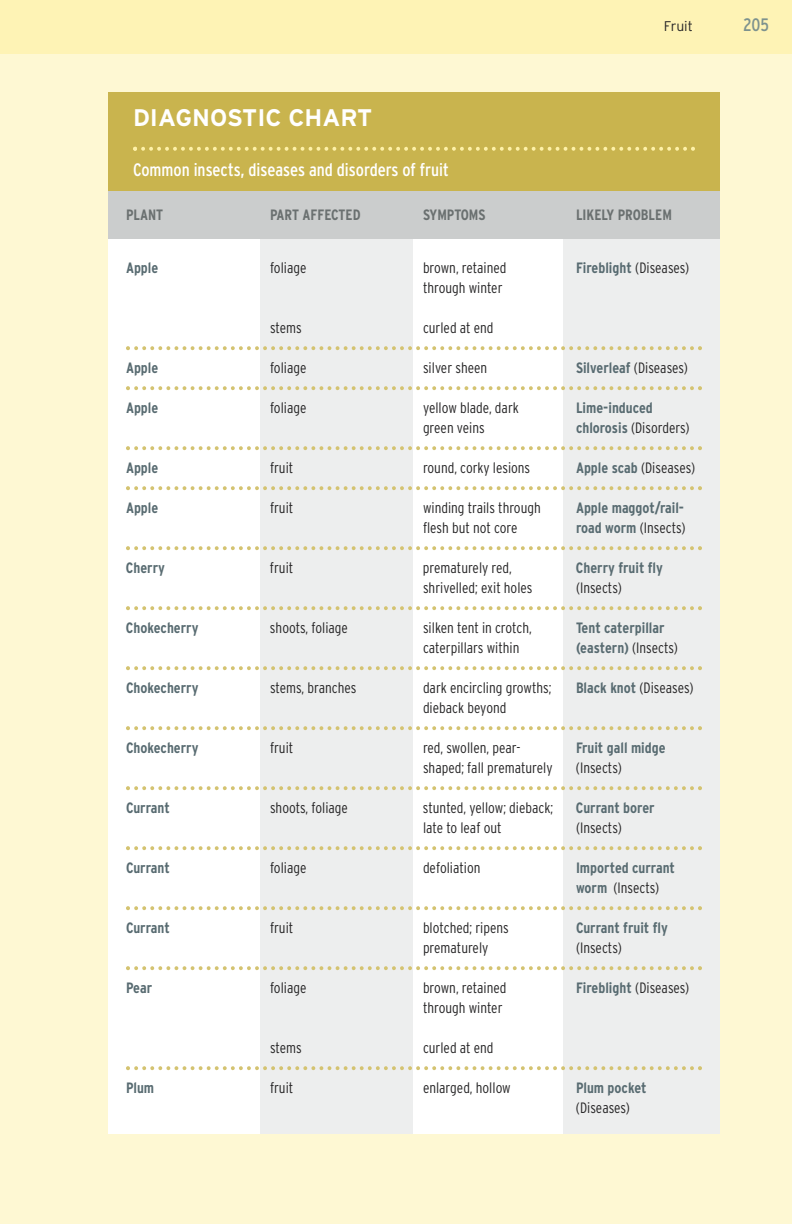
<style>
.page{position:relative;width:792px;height:1224px;background:#fef8d3}
.page>*{position:absolute;margin:0;border:0;box-sizing:border-box;transform-origin:0 0}
.t1{font:700 24px "Interstate";color:#fff}
.t2{font:condensed 18px "Interstate";color:#fff}
.t3{font:condensed 18px "Interstate";color:#7d928e}
.t4{font:300 condensed 15px "Interstate";color:#272627}
.t5{font:700 condensed 15px/20px "Interstate";color:#586b71}
.t6{font:700 condensed 15px "Interstate";color:#6a7070}
.t7{font:300 14px "Interstate";color:#272627}
.s1{font-weight:300;color:#272627}
.s2{font-weight:700;color:#586b71}
</style>
<div class="page">
<div style="left:108px;top:93px;width:612px;height:1041px;background:#fff"></div>
<div style="left:260px;top:240px;width:153px;height:894px;background:#edeeee"></div>
<div style="left:563px;top:240px;width:157px;height:894px;background:#edeeee"></div>
<svg style="left:126px;top:346px;width:576px;height:4px"></svg>
<svg style="left:126px;top:386px;width:576px;height:4px"></svg>
<svg style="left:126px;top:446px;width:576px;height:4px"></svg>
<svg style="left:126px;top:486px;width:576px;height:4px"></svg>
<svg style="left:126px;top:546px;width:576px;height:4px"></svg>
<svg style="left:126px;top:606px;width:576px;height:4px"></svg>
<svg style="left:126px;top:666px;width:576px;height:4px"></svg>
<svg style="left:126px;top:726px;width:576px;height:4px"></svg>
<svg style="left:126px;top:786px;width:576px;height:4px"></svg>
<svg style="left:126px;top:846px;width:576px;height:4px"></svg>
<svg style="left:126px;top:906px;width:576px;height:4px"></svg>
<svg style="left:126px;top:966px;width:576px;height:4px"></svg>
<svg style="left:126px;top:1066px;width:576px;height:4px"></svg>
<div style="left:0;top:0;width:792px;height:54px;background:#fef3b5"></div>
<div style="left:108px;top:191px;width:612px;height:48px;background:#cbcdcd"></div>
<div style="left:108px;top:92px;width:612px;height:99px;background:#c9b44e"></div>
<svg style="left:133px;top:147px;width:562px;height:4px"></svg>
<h1 class="t1" style="left:133px;top:104px;width:241px">DIAGNOSTIC CHART</h1>
<p class="t2" style="left:133px;top:159px;width:317px">Common insects, diseases and disorders of fruit</p>
<p class="t7" style="left:664px;top:18px;width:31px">Fruit</p>
<p class="t3" style="left:743px;top:15px;width:27px">205</p>
<p class="t6" style="left:126px;top:207px;width:39px">PLANT</p>
<p class="t6" style="left:270px;top:207px;width:92px">PART AFFECTED</p>
<p class="t6" style="left:423px;top:207px;width:64px">SYMPTOMS</p>
<p class="t6" style="left:576px;top:207px;width:97px">LIKELY PROBLEM</p>
<p class="t5" style="left:126px;top:258px;width:34px">Apple</p>
<p class="t4" style="left:270px;top:259px;width:38px">foliage</p>
<p class="t4" style="left:423px;top:259px;width:85px">brown, retained</p>
<p class="t5" style="left:576px;top:258px;width:115px">Fireblight <span class="s1">(Diseases)</span></p>
<p class="t4" style="left:423px;top:279px;width:81px">through winter</p>
<p class="t4" style="left:270px;top:319px;width:33px">stems</p>
<p class="t4" style="left:423px;top:319px;width:72px">curled at end</p>
<p class="t5" style="left:126px;top:358px;width:34px">Apple</p>
<p class="t4" style="left:270px;top:359px;width:38px">foliage</p>
<p class="t4" style="left:423px;top:359px;width:66px">silver sheen</p>
<p class="t5" style="left:576px;top:358px;width:114px">Silverleaf <span class="s1">(Diseases)</span></p>
<p class="t5" style="left:126px;top:398px;width:34px">Apple</p>
<p class="t4" style="left:270px;top:399px;width:38px">foliage</p>
<p class="t4" style="left:423px;top:399px;width:97px">yellow blade, dark</p>
<p class="t5" style="left:576px;top:398px;width:78px">Lime-induced</p>
<p class="t4" style="left:423px;top:419px;width:63px">green veins</p>
<p class="t4" style="left:576px;top:419px;width:115px"><span class="s2">chlorosis</span> (Disorders)</p>
<p class="t5" style="left:126px;top:458px;width:34px">Apple</p>
<p class="t4" style="left:270px;top:459px;width:25px">fruit</p>
<p class="t4" style="left:423px;top:459px;width:109px">round, corky lesions</p>
<p class="t4" style="left:576px;top:459px;width:121px"><span class="s2">Apple scab</span> (Diseases)</p>
<p class="t5" style="left:126px;top:498px;width:34px">Apple</p>
<p class="t4" style="left:270px;top:499px;width:25px">fruit</p>
<p class="t4" style="left:423px;top:499px;width:119px">winding trails through</p>
<p class="t5" style="left:576px;top:498px;width:110px">Apple maggot/rail-</p>
<p class="t4" style="left:423px;top:519px;width:96px">flesh but not core</p>
<p class="t4" style="left:576px;top:519px;width:111px"><span class="s2">road worm</span> (Insects)</p>
<p class="t5" style="left:126px;top:558px;width:40px">Cherry</p>
<p class="t4" style="left:270px;top:559px;width:25px">fruit</p>
<p class="t4" style="left:423px;top:559px;width:90px">prematurely red,</p>
<p class="t5" style="left:576px;top:558px;width:88px">Cherry fruit fly</p>
<p class="t4" style="left:423px;top:579px;width:111px">shrivelled; exit holes</p>
<p class="t4" style="left:576px;top:579px;width:47px">(Insects)</p>
<p class="t5" style="left:126px;top:618px;width:74px">Chokecherry</p>
<p class="t4" style="left:270px;top:619px;width:80px">shoots, foliage</p>
<p class="t4" style="left:423px;top:619px;width:110px">silken tent in crotch,</p>
<p class="t5" style="left:576px;top:618px;width:90px">Tent caterpillar</p>
<p class="t4" style="left:423px;top:639px;width:98px">caterpillars within</p>
<p class="t5" style="left:576px;top:638px;width:103px">(eastern) <span class="s1">(Insects)</span></p>
<p class="t5" style="left:126px;top:678px;width:74px">Chokecherry</p>
<p class="t4" style="left:270px;top:679px;width:88px">stems, branches</p>
<p class="t4" style="left:423px;top:679px;width:130px">dark encircling growths;</p>
<p class="t4" style="left:576px;top:679px;width:119px"><span class="s2">Black knot</span> (Diseases)</p>
<p class="t4" style="left:423px;top:699px;width:85px">dieback beyond</p>
<p class="t5" style="left:126px;top:738px;width:74px">Chokecherry</p>
<p class="t4" style="left:270px;top:739px;width:25px">fruit</p>
<p class="t4" style="left:423px;top:739px;width:99px">red, swollen, pear-</p>
<p class="t5" style="left:576px;top:738px;width:91px">Fruit gall midge</p>
<p class="t4" style="left:423px;top:759px;width:131px">shaped; fall prematurely</p>
<p class="t4" style="left:576px;top:759px;width:47px">(Insects)</p>
<p class="t5" style="left:126px;top:798px;width:45px">Currant</p>
<p class="t4" style="left:270px;top:799px;width:80px">shoots, foliage</p>
<p class="t4" style="left:423px;top:799px;width:132px">stunted, yellow; dieback;</p>
<p class="t5" style="left:576px;top:798px;width:80px">Currant borer</p>
<p class="t4" style="left:423px;top:819px;width:80px">late to leaf out</p>
<p class="t4" style="left:576px;top:819px;width:47px">(Insects)</p>
<p class="t5" style="left:126px;top:858px;width:45px">Currant</p>
<p class="t4" style="left:270px;top:859px;width:38px">foliage</p>
<p class="t4" style="left:423px;top:859px;width:59px">defoliation</p>
<p class="t5" style="left:576px;top:858px;width:101px">Imported currant worm <span class="s1">(Insects)</span></p>
<p class="t5" style="left:126px;top:918px;width:45px">Currant</p>
<p class="t4" style="left:270px;top:919px;width:25px">fruit</p>
<p class="t4" style="left:423px;top:919px;width:87px">blotched; ripens</p>
<p class="t5" style="left:576px;top:918px;width:93px">Currant fruit fly</p>
<p class="t4" style="left:423px;top:939px;width:67px">prematurely</p>
<p class="t4" style="left:576px;top:939px;width:47px">(Insects)</p>
<p class="t5" style="left:126px;top:978px;width:28px">Pear</p>
<p class="t4" style="left:270px;top:979px;width:38px">foliage</p>
<p class="t4" style="left:423px;top:979px;width:85px">brown, retained</p>
<p class="t5" style="left:576px;top:978px;width:115px">Fireblight <span class="s1">(Diseases)</span></p>
<p class="t4" style="left:423px;top:999px;width:81px">through winter</p>
<p class="t4" style="left:270px;top:1039px;width:33px">stems</p>
<p class="t4" style="left:423px;top:1039px;width:72px">curled at end</p>
<p class="t5" style="left:126px;top:1078px;width:30px">Plum</p>
<p class="t4" style="left:270px;top:1079px;width:25px">fruit</p>
<p class="t4" style="left:423px;top:1079px;width:89px">enlarged, hollow</p>
<p class="t5" style="left:576px;top:1078px;width:72px">Plum pocket</p>
<p class="t4" style="left:576px;top:1099px;width:56px">(Diseases)</p>
</div>
